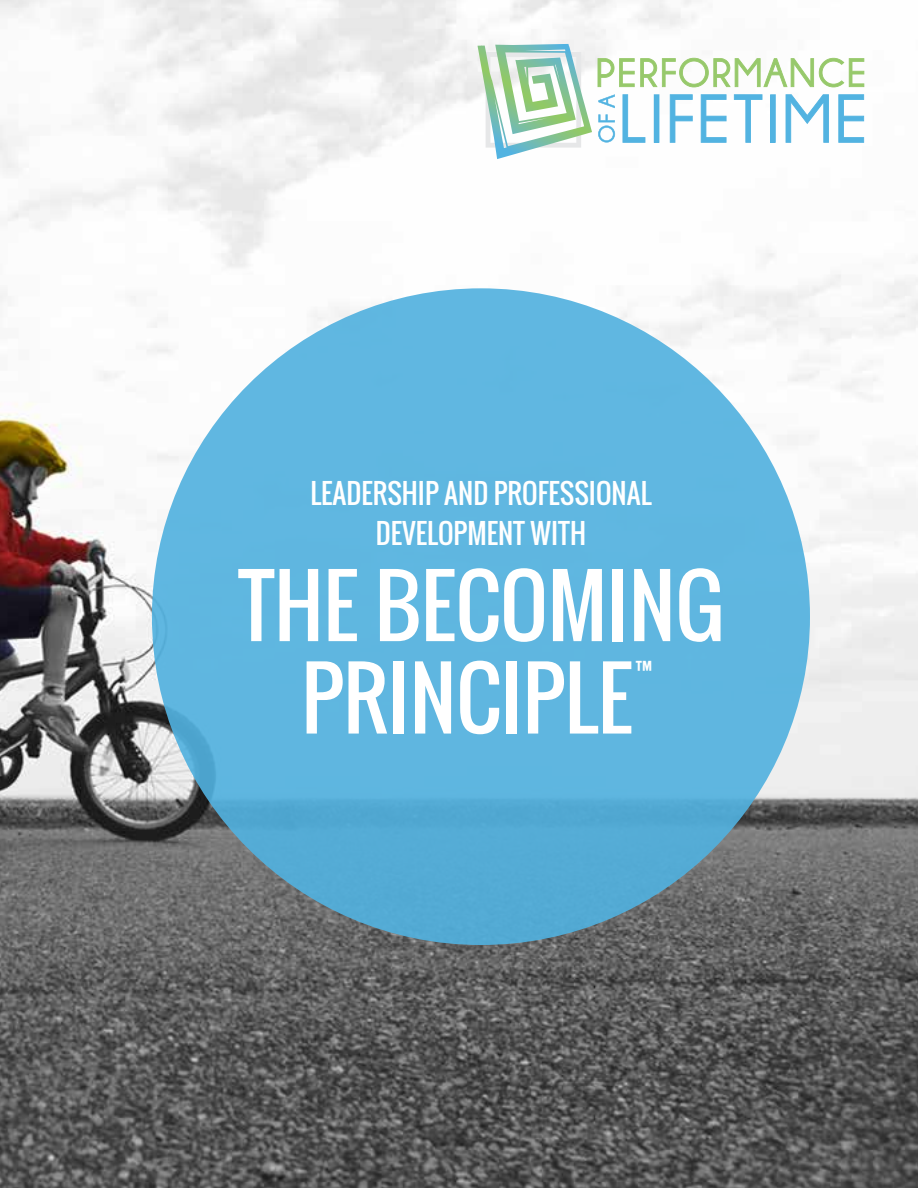
<style>
.page{position:relative;width:918px;height:1188px;background:#fff}
.page>*{position:absolute;margin:0;border:0;box-sizing:border-box;transform-origin:0 0}
.t1{font:82.5px/92.4px "Oswald";color:#fff;text-align:center}
.t2{font:27px/39.6px "Oswald";color:#fff;text-align:center}
.t3{font:24.45px "Oswald";color:#fff}
</style>
<div class="page">
<img style="left:0;top:0;width:918px;height:1188px">
<svg style="left:598px;top:58px;width:266px;height:29px"></svg>
<svg style="left:623px;top:94px;width:22px;height:49px"></svg>
<svg style="left:654px;top:94px;width:5px;height:49px"></svg>
<svg style="left:670px;top:94px;width:23px;height:49px"></svg>
<svg style="left:701px;top:94px;width:26px;height:49px"></svg>
<svg style="left:734px;top:94px;width:28px;height:49px"></svg>
<svg style="left:770px;top:94px;width:6px;height:49px"></svg>
<svg style="left:786px;top:94px;width:43px;height:49px"></svg>
<svg style="left:838px;top:94px;width:26px;height:49px"></svg>
<svg style="left:598px;top:114px;width:17px;height:29px"></svg>
<svg style="left:598px;top:94px;width:17px;height:14px"></svg>
<svg style="left:478px;top:44px;width:114px;height:115px"></svg>
<div style="left:152px;top:288px;width:658px;height:657px;background:#5fb6e0;border-radius:50%"></div>
<p class="t2" style="left:310px;top:474px;width:343px">LEADERSHIP AND PROFESSIONAL<br>DEVELOPMENT WITH</p>
<h1 class="t1" style="left:238px;top:559px;width:487px">THE BECOMING<br>PRINCIPLE</h1>
<p class="t3" style="left:634px;top:650px;width:28px">™</p>
</div>
